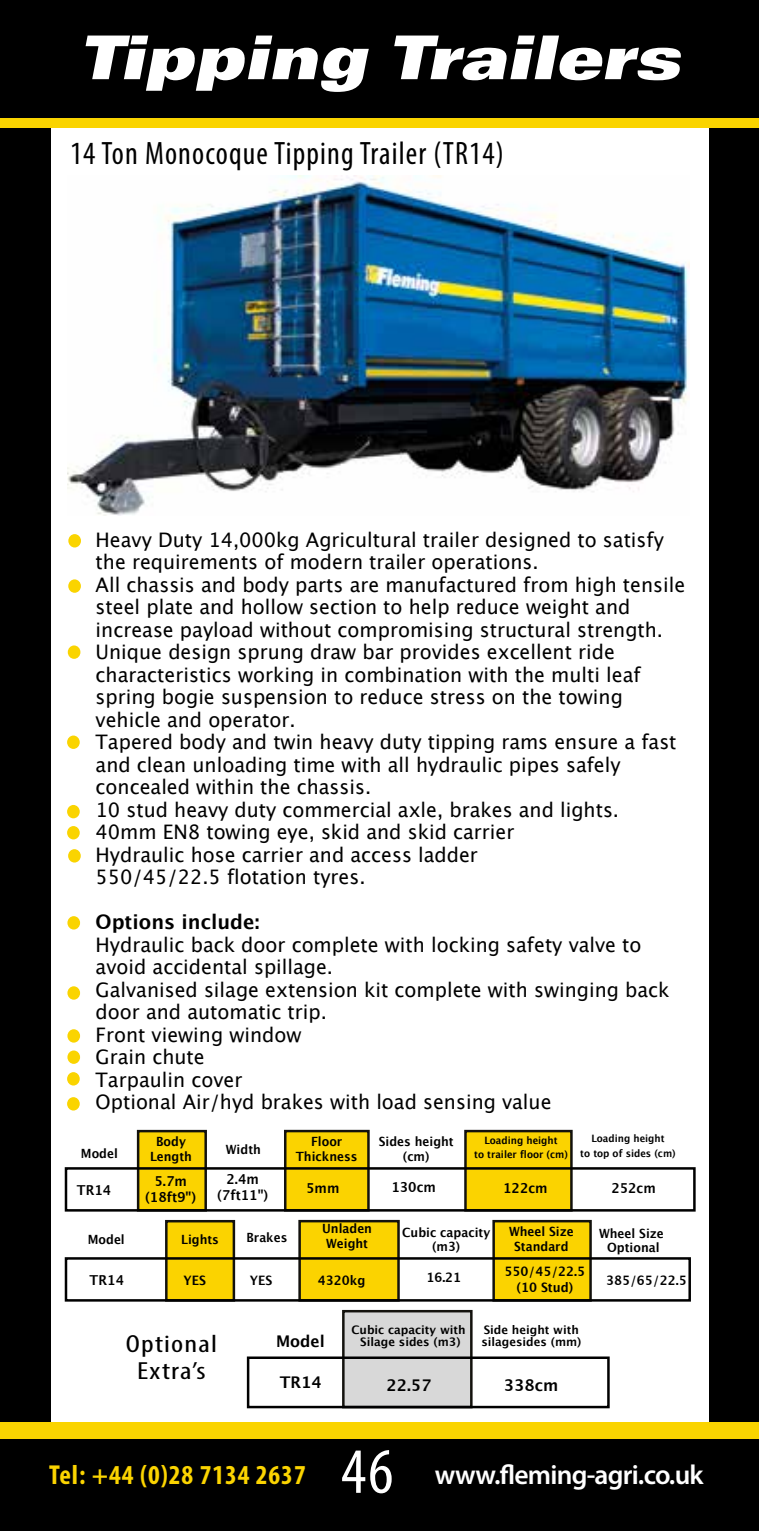
<style>
.page{position:relative;width:759px;height:1531px;background:#fff}
.page>*{position:absolute;margin:0;border:0;box-sizing:border-box;transform-origin:0 0}
.t1{font:condensed 65px "Myriad Pro";color:#fff}
.t2{font:60.5px "Univers LT Std X Black Ex Obl";color:#fff;scale:.9 1}
.t3{font:condensed 32.5px "Myriad Pro";letter-spacing:.035em;color:#000}
.t4{font:600 27.5px "Myriad Pro";letter-spacing:-.03em;color:#fff}
.t5{font:700 condensed 27.5px "Myriad Pro";letter-spacing:.035em;color:#fbd401}
.t6{font:condensed 24.75px/27px "Myriad Pro";letter-spacing:.035em;color:#000;text-align:center;scale:1.27 1}
.t7{font:20px/22.5px "Lucida Grande";color:#000}
.t8{font:700 20px "Lucida Grande";color:#000}
.t9{font:700 16px "Lucida Grande";color:#000}
.t10{font:700 13.75px/16px "Lucida Grande";color:#000;text-align:center;scale:.93 1}
.t11{font:700 13px/15.2px "Lucida Grande";color:#000;text-align:center;scale:.93 1}
.t12{font:700 12.75px/14.5px "Lucida Grande";color:#000;text-align:center;scale:.93 1}
.t13{font:700 11.75px/12.8px "Lucida Grande";color:#000}
.t14{font:700 10.25px/14.5px "Lucida Grande";color:#000;text-align:center;scale:.93 1}
</style>
<div class="page">
<div style="left:0;top:0;width:758px;height:1531px;background:#000"></div>
<div style="left:51px;top:125px;width:657px;height:1299px;background:#fff"></div>
<div style="left:0;top:1422px;width:758px;height:17px;background:#fad400"></div>
<img style="left:68px;top:175px;width:621px;height:340px">
<div style="left:0;top:118px;width:758px;height:9px;background:#fad400"></div>
<div style="left:68px;top:534px;width:13px;height:13px;background:#fad400;border-radius:50%"></div>
<div style="left:68px;top:579px;width:13px;height:14px;background:#fad400;border-radius:50%"></div>
<div style="left:68px;top:645px;width:12px;height:14px;background:#fad400;border-radius:50%"></div>
<div style="left:67px;top:735px;width:13px;height:14px;background:#fad400;border-radius:50%"></div>
<div style="left:67px;top:805px;width:13px;height:13px;background:#fad400;border-radius:50%"></div>
<div style="left:67px;top:826px;width:13px;height:13px;background:#fad400;border-radius:50%"></div>
<div style="left:68px;top:849px;width:13px;height:13px;background:#fad400;border-radius:50%"></div>
<div style="left:67px;top:916px;width:13px;height:13px;background:#fad400;border-radius:50%"></div>
<div style="left:67px;top:1029px;width:13px;height:13px;background:#fad400;border-radius:50%"></div>
<div style="left:67px;top:1050px;width:13px;height:14px;background:#fad400;border-radius:50%"></div>
<div style="left:67px;top:986px;width:13px;height:13px;background:#fad400;border-radius:50%"></div>
<div style="left:67px;top:1072px;width:13px;height:13px;background:#fad400;border-radius:50%"></div>
<div style="left:67px;top:1097px;width:13px;height:13px;background:#fad400;border-radius:50%"></div>
<div style="left:465px;top:1131px;width:106px;height:79px;background:#fbd300"></div>
<div style="left:464px;top:1130px;width:108px;height:81px;border:2px solid #13120d"></div>
<div style="left:138px;top:1131px;width:68px;height:79px;background:#fbd300"></div>
<div style="left:137px;top:1130px;width:70px;height:81px;border:2px solid #13120d"></div>
<div style="left:285px;top:1131px;width:83px;height:79px;background:#fbd300"></div>
<div style="left:284px;top:1130px;width:85px;height:81px;border:2px solid #13120d"></div>
<div style="left:65px;top:1167px;width:630px;height:44px;border:2px solid #000"></div>
<div style="left:493px;top:1221px;width:97px;height:79px;background:#fbd300"></div>
<div style="left:492px;top:1220px;width:99px;height:81px;border:2px solid #13120d"></div>
<div style="left:166px;top:1221px;width:68px;height:79px;background:#fbd300"></div>
<div style="left:165px;top:1220px;width:70px;height:81px;border:2px solid #13120d"></div>
<div style="left:299px;top:1221px;width:99px;height:79px;background:#fbd300"></div>
<div style="left:298px;top:1220px;width:101px;height:81px;border:2px solid #13120d"></div>
<div style="left:65px;top:1257px;width:625px;height:44px;border:2px solid #000"></div>
<div style="left:343px;top:1311px;width:128px;height:96px;background:#d8d8d8"></div>
<div style="left:342px;top:1310px;width:130px;height:98px;border:2px solid #13120d"></div>
<div style="left:247px;top:1356px;width:362px;height:52px;border:2px solid #000"></div>
<h2 class="t2" style="left:78px;top:22px;width:670px">Tipping Trailers</h2>
<h3 class="t3" style="left:70px;top:134px;width:435px">14 Ton Monocoque Tipping Trailer (TR14)</h3>
<p class="t7" style="left:96px;top:528px;width:591px">Heavy Duty 14,000kg Agricultural trailer designed to satisfy the requirements of modern trailer operations.<br>All chassis and body parts are manufactured from high tensile steel plate and hollow section to help reduce weight and increase payload without compromising structural strength.<br>Unique design sprung draw bar provides excellent ride characteristics working in combination with the multi leaf spring bogie suspension to reduce stress on the towing vehicle and operator.<br>Tapered body and twin heavy duty tipping rams ensure a fast and clean unloading time with all hydraulic pipes safely concealed within the chassis.<br>10 stud heavy duty commercial axle, brakes and lights.<br>40mm EN8 towing eye, skid and skid carrier<br>Hydraulic hose carrier and access ladder<br>550/45/22.5 flotation tyres.</p>
<p class="t8" style="left:96px;top:910px;width:165px">Options include:</p>
<p class="t7" style="left:96px;top:933px;width:575px">Hydraulic back door complete with locking safety valve to avoid accidental spillage.<br>Galvanised silage extension kit complete with swinging back door and automatic trip.<br>Front viewing window<br>Grain chute<br>Tarpaulin cover<br>Optional Air/hyd brakes with load sensing value</p>
<p class="t12" style="left:81px;top:1146px;width:41px">Model</p>
<p class="t12" style="left:150px;top:1134px;width:47px">Body<br>Length</p>
<p class="t12" style="left:226px;top:1141px;width:39px">Width</p>
<p class="t12" style="left:296px;top:1134px;width:68px">Floor<br>Thickness</p>
<p class="t12" style="left:378px;top:1134px;width:82px">Sides height (cm)</p>
<p class="t14" style="left:580px;top:1131px;width:104px">Loading height<br>to top of sides (cm)</p>
<p class="t14" style="left:474px;top:1133px;width:102px">Loading height<br>to trailer floor (cm)</p>
<p class="t10" style="left:77px;top:1181px;width:39px">TR14</p>
<p class="t10" style="left:145px;top:1173px;width:56px">5.7m (18ft9")</p>
<p class="t10" style="left:217px;top:1170px;width:56px">2.4m (7ft11")</p>
<p class="t10" style="left:306px;top:1179px;width:37px">5mm</p>
<p class="t10" style="left:391px;top:1179px;width:49px">130cm</p>
<p class="t10" style="left:503px;top:1179px;width:49px">122cm</p>
<p class="t10" style="left:611px;top:1180px;width:49px">252cm</p>
<p class="t12" style="left:88px;top:1232px;width:41px">Model</p>
<p class="t12" style="left:181px;top:1231px;width:42px">Lights</p>
<p class="t12" style="left:246px;top:1229px;width:45px">Brakes</p>
<p class="t12" style="left:322px;top:1221px;width:55px">Unladen<br>Weight</p>
<p class="t12" style="left:402px;top:1224px;width:96px">Cubic capacity (m3)</p>
<p class="t12" style="left:599px;top:1225px;width:71px">Wheel Size<br>Optional</p>
<p class="t12" style="left:509px;top:1224px;width:71px">Wheel Size<br>Standard</p>
<p class="t10" style="left:90px;top:1271px;width:39px">TR14</p>
<p class="t11" style="left:183px;top:1272px;width:26px">YES</p>
<p class="t11" style="left:250px;top:1272px;width:26px">YES</p>
<p class="t11" style="left:318px;top:1272px;width:53px">4320kg</p>
<p class="t11" style="left:426px;top:1269px;width:39px">16.21</p>
<p class="t11" style="left:504px;top:1264px;width:88px">550/45/22.5 (10 Stud)</p>
<p class="t11" style="left:605px;top:1272px;width:88px">385/65/22.5</p>
<p class="t6" style="left:126px;top:1330px;width:73px">Optional<br>Extra’s</p>
<p class="t9" style="left:276px;top:1331px;width:50px">Model</p>
<p class="t9" style="left:279px;top:1373px;width:44px">TR14</p>
<p class="t13" style="left:351px;top:1323px;width:116px;text-align:center">Cubic capacity with<br>Silage sides (m3)</p>
<p class="t9" style="left:386px;top:1375px;width:47px">22.57</p>
<p class="t9" style="left:503px;top:1375px;width:56px">338cm</p>
<p class="t13" style="left:481px;top:1323px;width:101px">Side height with silagesides (mm)</p>
<h3 class="t5" style="left:49px;top:1457px;width:258px">Tel: +44 (0)28 7134 2637</h3>
<h1 class="t1" style="left:341px;top:1432px;width:54px">46</h1>
<h3 class="t4" style="left:434px;top:1457px;width:270px">www.fleming-agri.co.uk</h3>
</div>
